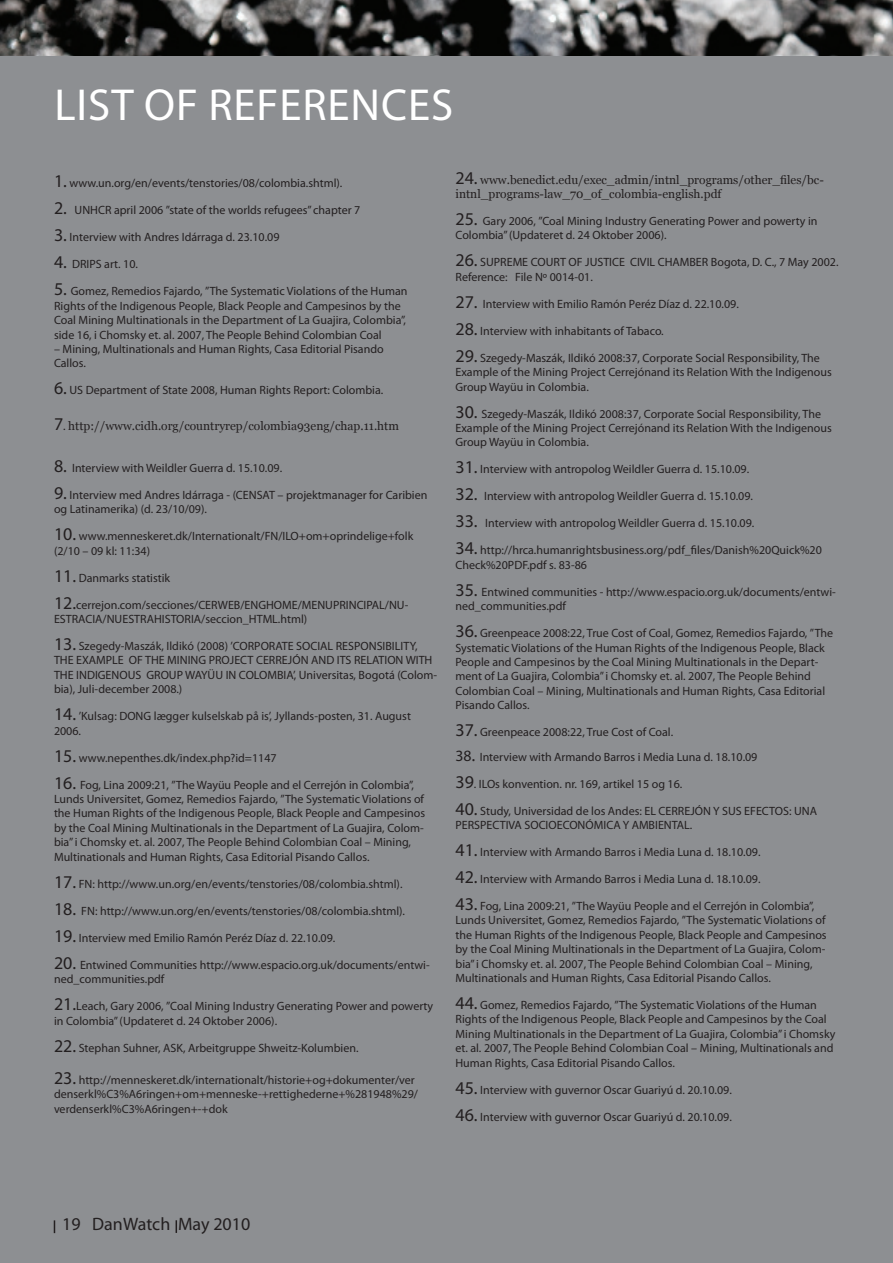
<style>
.page{position:relative;width:893px;height:1263px;background:#fff}
.page>*{position:absolute;margin:0;border:0;box-sizing:border-box;transform-origin:0 0}
.t1{font:45px "Myriad Pro";color:#fff}
.t2{font:18px "Myriad Pro";color:#231f20}
.t3{font:12px/14.4px "Myriad Pro";color:#231f20}
.t4{font:12px/14.4px "Georgia";color:#231f20}
.s1{font-size:18px}
.s2{font-family:"Myriad Pro";font-size:18px}
.s3{font-family:"Myriad Pro"}
.s4{font-size:15.75px}
.s5{font-family:"Georgia";font-size:15.75px}
</style>
<div class="page">
<div style="left:0;top:55px;width:893px;height:1208px;background:#8d8f92"></div>
<svg style="left:54px;top:1220px;width:1px;height:13px"></svg>
<svg style="left:176px;top:1220px;width:1px;height:13px"></svg>
<img style="left:0;top:0;width:893px;height:56px">
<h1 class="t1" style="left:54px;top:77px;width:179px">List ofreferences</h1>
<p class="t3" style="left:54px;top:176px;width:290px"><span class="s1">1.</span> www.un.org/en/events/tenstories/08/colombia.shtml).</p>
<p class="t3" style="left:54px;top:203px;width:308px"><span class="s1">2.</span> UNHCR april 2006 ”state of the worlds refugees” chapter 7</p>
<p class="t3" style="left:54px;top:230px;width:227px"><span class="s1">3.</span> Interview with Andres Idárraga d. 23.10.09</p>
<p class="t3" style="left:54px;top:257px;width:85px"><span class="s1">4.</span> DRIPS art. 10.</p>
<p class="t3" style="left:54px;top:284px;width:355px"><span class="s1">5.</span> Gomez, Remedios Fajardo, ”The Systematic Violations of the Human Rights of the Indigenous People, Black People and Campesinos by the Coal Mining Multinationals in the Department of La Guajira, Colombia”, side 16, i Chomsky et. al. 2007, The People Behind Colombian Coal</p>
<p class="t3" style="left:54px;top:342px;width:331px">– Mining, Multinationals and Human Rights, Casa Editorial Pisando<br>Callos.</p>
<p class="t3" style="left:54px;top:383px;width:331px"><span class="s1">6.</span> US Department of State 2008, Human Rights Report: Colombia.</p>
<p class="t4" style="left:54px;top:419px;width:346px"><span class="s2">7</span><span class="s3">.</span> http://www.cidh.org/countryrep/colombia93eng/chap.11.htm</p>
<p class="t3" style="left:54px;top:460px;width:230px"><span class="s1">8.</span> Interview with Weildler Guerra d. 15.10.09.</p>
<p class="t3" style="left:54px;top:487px;width:375px"><span class="s1">9.</span> Interview med Andres Idárraga - (CENSAT – projektmanager for Caribien og Latinamerika) (d. 23/10/09).</p>
<p class="t3" style="left:54px;top:529px;width:361px"><span class="s1">10.</span> www.menneskeret.dk/Internationalt/FN/ILO+om+oprindelige+folk (2/10 – 09 kl: 11:34)</p>
<p class="t3" style="left:54px;top:570px;width:118px"><span class="s1">11.</span> Danmarks statistik</p>
<p class="t3" style="left:54px;top:597px;width:356px"><span class="s1">12.</span>cerrejon.com/secciones/CERWEB/ENGHOME/MENUPRINCIPAL/NU-<br>ESTRACIA/NUESTRAHISTORIA/seccion_HTML.html)</p>
<p class="t3" style="left:54px;top:639px;width:385px"><span class="s1">13.</span> Szegedy-Maszák, Ildikó (2008) ’CORPORATE SOCIAL RESPONSIBILITY, THE EXAMPLE OF THE MINING PROJECT CERREJÓN AND ITS RELATION WITH THE INDIGENOUS GROUP WAYÜU IN COLOMBIA’, Universitas, Bogotá (Colom&shy;bia), Juli-december 2008.)</p>
<p class="t3" style="left:54px;top:709px;width:358px"><span class="s1">14.</span> ’Kulsag: DONG lægger kulselskab på is’, Jyllands-posten, 31. August<br>2006.</p>
<p class="t3" style="left:54px;top:750px;width:224px"><span class="s1">15.</span> www.nepenthes.dk/index.php?id=1147</p>
<p class="t3" style="left:54px;top:777px;width:373px"><span class="s1">16.</span> Fog, Lina 2009:21, ”The Wayüu People and el Cerrejón in Colombia”, Lunds Universitet, Gomez, Remedios Fajardo, ”The Systematic Violations of the Human Rights of the Indigenous People, Black People and Campesinos by the Coal Mining Multinationals in the Department of La Guajira, Colom&shy;bia” i Chomsky et. al. 2007, The People Behind Colombian Coal – Mining, Multinationals and Human Rights, Casa Editorial Pisando Callos.</p>
<p class="t3" style="left:54px;top:876px;width:350px"><span class="s1">17.</span> FN: http://www.un.org/en/events/tenstories/08/colombia.shtml).</p>
<p class="t3" style="left:54px;top:903px;width:353px"><span class="s1">18.</span> FN: http://www.un.org/en/events/tenstories/08/colombia.shtml).</p>
<p class="t3" style="left:54px;top:930px;width:283px"><span class="s1">19.</span> Interview med Emilio Ramón Peréz Díaz d. 22.10.09.</p>
<p class="t3" style="left:54px;top:957px;width:377px"><span class="s1">20.</span> Entwined Communities http://www.espacio.org.uk/documents/entwi&shy;ned_communities.pdf</p>
<p class="t3" style="left:54px;top:999px;width:381px"><span class="s1">21.</span>Leach, Gary 2006, ”Coal Mining Industry Generating Power and powerty in Colombia” (Updateret d. 24 Oktober 2006).</p>
<p class="t3" style="left:54px;top:1040px;width:306px"><span class="s1">22.</span> Stephan Suhner, ASK, Arbeitgruppe Shweitz-Kolumbien.</p>
<p class="t3" style="left:54px;top:1072px;width:366px"><span class="s1">23.</span> http://menneskeret.dk/internationalt/historie+og+dokumenter/ver denserkl%C3%A6ringen+om+menneske-+rettighederne+%281948%29/ verdenserkl%C3%A6ringen+-+dok</p>
<p class="t4" style="left:455px;top:172px;width:370px"><span class="s2">24.</span> www.benedict.edu/exec_admin/intnl_programs/other_files/bc&shy;intnl_programs-law_70_of_colombia-english.pdf</p>
<p class="t3" style="left:455px;top:214px;width:364px"><span class="s1">25.</span> Gary 2006, ”Coal Mining Industry Generating Power and powerty in<br>Colombia” (Updateret d. 24 Oktober 2006).</p>
<p class="t3" style="left:455px;top:255px;width:385px"><span class="s1">26.</span> SUPREME COURT OF JUSTICE CIVIL CHAMBER Bogota, D. C., 7 May 2002.<br>Reference: File Nº 0014-01.</p>
<p class="t3" style="left:455px;top:296px;width:285px"><span class="s1">27.</span> Interview with Emilio Ramón Peréz Díaz d. 22.10.09.</p>
<p class="t3" style="left:455px;top:323px;width:210px"><span class="s1">28.</span> Interview with inhabitants of Tabaco.</p>
<p class="t3" style="left:455px;top:350px;width:378px"><span class="s1">29.</span> Szegedy-Maszák, Ildikó 2008:37, Corporate Social Responsibility, The<br>Example of the Mining Project Cerrejónand its Relation With the Indigenous<br>Group Wayüu in Colombia.</p>
<p class="t3" style="left:455px;top:406px;width:378px"><span class="s1">30.</span> Szegedy-Maszák, Ildikó 2008:37, Corporate Social Responsibility, The<br>Example of the Mining Project Cerrejónand its Relation With the Indigenous<br>Group Wayüu in Colombia.</p>
<p class="t3" style="left:455px;top:462px;width:295px"><span class="s1">31.</span> Interview with antropolog Weildler Guerra d. 15.10.09.</p>
<p class="t3" style="left:455px;top:489px;width:299px"><span class="s1">32.</span> Interview with antropolog Weildler Guerra d. 15.10.09.</p>
<p class="t3" style="left:455px;top:516px;width:300px"><span class="s1">33.</span> Interview with antropolog Weildler Guerra d. 15.10.09.</p>
<p class="t3" style="left:455px;top:543px;width:368px"><span class="s1">34.</span> http://hrca.humanrightsbusiness.org/pdf_files/Danish%20Quick%20<br>Check%20PDF.pdf s. 83-86</p>
<p class="t3" style="left:455px;top:584px;width:382px"><span class="s1">35.</span> Entwined communities - http://www.espacio.org.uk/documents/entwi&shy;ned_communities.pdf</p>
<p class="t3" style="left:455px;top:626px;width:379px"><span class="s1">36.</span> Greenpeace 2008:22, True Cost of Coal, Gomez, Remedios Fajardo, ”The Systematic Violations of the Human Rights of the Indigenous People, Black People and Campesinos by the Coal Mining Multinationals in the Depart&shy;ment of La Guajira, Colombia” i Chomsky et. al. 2007, The People Behind Colombian Coal – Mining, Multinationals and Human Rights, Casa Editorial Pisando Callos.</p>
<p class="t3" style="left:455px;top:725px;width:219px"><span class="s1">37.</span> Greenpeace 2008:22, True Cost of Coal.</p>
<p class="t3" style="left:455px;top:749px;width:303px"><span class="s4">38</span><span class="s5">.</span> Interview with Armando Barros i Media Luna d. 18.10.09</p>
<p class="t3" style="left:455px;top:776px;width:228px"><span class="s1">39</span>. ILOs konvention. nr. 169, artikel 15 og 16.</p>
<p class="t3" style="left:455px;top:803px;width:363px"><span class="s1">40.</span> Study, Universidad de los Andes: EL CERREJÓN Y SUS EFECTOS: UNA<br>PERSPECTIVA SOCIOECONÓMICA Y AMBIENTAL.</p>
<p class="t3" style="left:455px;top:844px;width:306px"><span class="s1">41.</span> Interview with Armando Barros i Media Luna d. 18.10.09.</p>
<p class="t3" style="left:455px;top:871px;width:306px"><span class="s1">42.</span> Interview with Armando Barros i Media Luna d. 18.10.09.</p>
<p class="t3" style="left:455px;top:898px;width:373px"><span class="s1">43.</span> Fog, Lina 2009:21, ”The Wayüu People and el Cerrejón in Colombia”, Lunds Universitet, Gomez, Remedios Fajardo, ”The Systematic Violations of the Human Rights of the Indigenous People, Black People and Campesinos by the Coal Mining Multinationals in the Department of La Guajira, Colom&shy;bia” i Chomsky et. al. 2007, The People Behind Colombian Coal – Mining, Multinationals and Human Rights, Casa Editorial Pisando Callos.</p>
<p class="t3" style="left:455px;top:997px;width:381px"><span class="s1">44.</span> Gomez, Remedios Fajardo, ”The Systematic Violations of the Human Rights of the Indigenous People, Black People and Campesinos by the Coal Mining Multinationals in the Department of La Guajira, Colombia” i Chomsky et. al. 2007, The People Behind Colombian Coal – Mining, Multinationals and Human Rights, Casa Editorial Pisando Callos.</p>
<p class="t3" style="left:455px;top:1082px;width:278px"><span class="s1">45.</span> Interview with guvernor Oscar Guariyú d. 20.10.09.</p>
<p class="t3" style="left:455px;top:1109px;width:278px"><span class="s1">46.</span> Interview with guvernor Oscar Guariyú d. 20.10.09.</p>
<h2 class="t2" style="left:62px;top:1212px;width:190px">19 Danwatch May 2010</h2>
</div>
